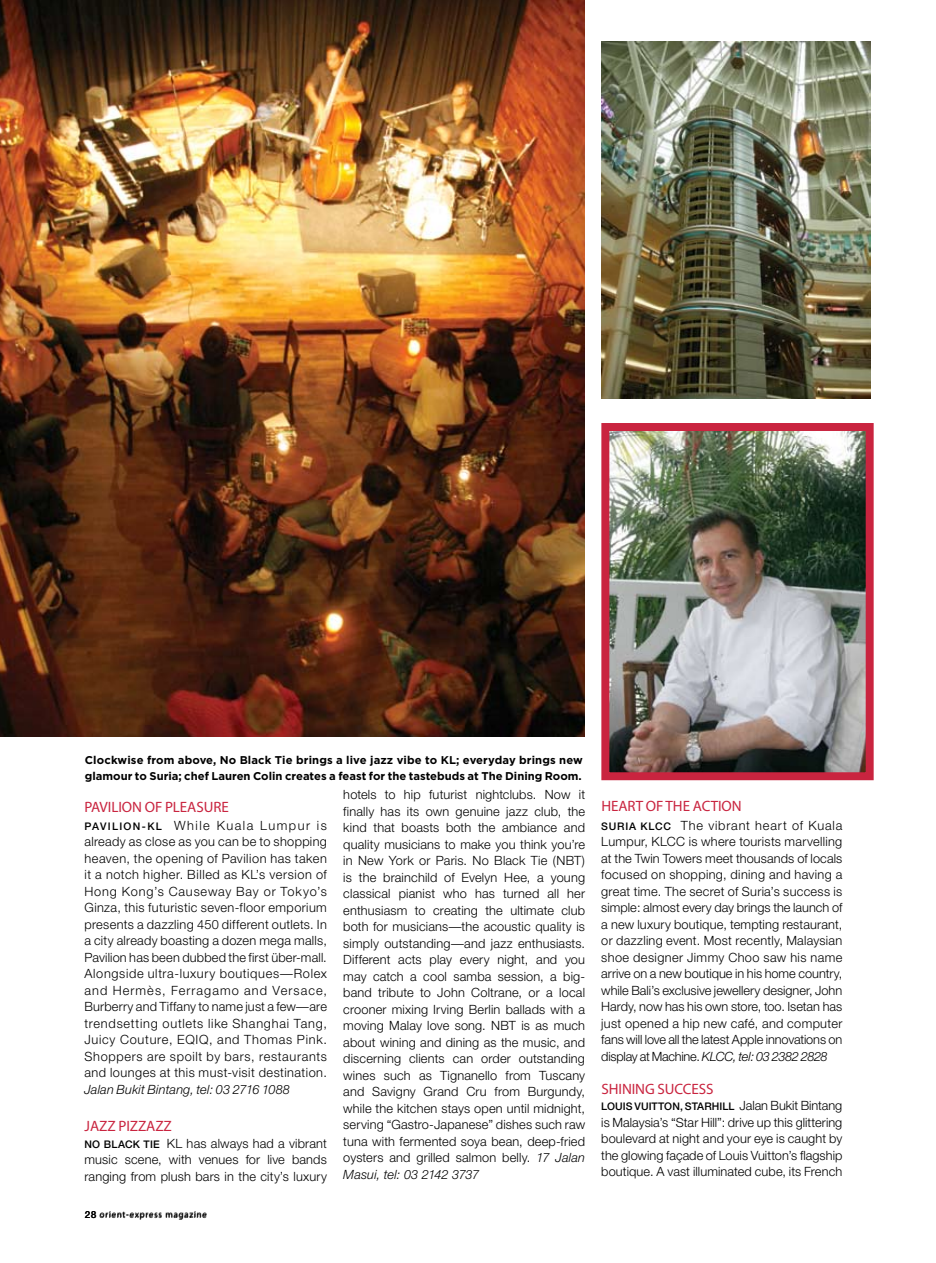
<style>
.page{position:relative;width:936px;height:1263px;background:#fff}
.page>*{position:absolute;margin:0;border:0;box-sizing:border-box;transform-origin:0 0}
.t1{font:15px "Myriad Pro";letter-spacing:-.005em;color:#c9243f}
.t2{font:300 12.75px/16.5px "Helvetica Neue";letter-spacing:.01em;color:#000;text-align:justify}
.t3{font:italic 300 12.75px "Helvetica Neue";letter-spacing:.01em;color:#000}
.t4{font:700 11.25px/16.5px "Gotham";color:#000}
.t5{font:500 10.5px "Helvetica Neue";letter-spacing:.005em;color:#000}
.t6{font:9px "Myriad Pro";letter-spacing:.075em;color:#000}
.s1{font-weight:500;font-size:10.5px}
.s2{font-style:italic}
.s3{font-weight:300;font-size:12.75px}
.s4{font-family:"Helvetica Neue";font-weight:500;font-size:9.75px}
</style>
<div class="page">
<img style="left:0;top:0;width:584px;height:737px">
<img style="left:601px;top:41px;width:269px;height:358px">
<img style="left:610px;top:432px;width:254px;height:339px">
<div style="left:601px;top:423px;width:272px;height:357px;border:8px solid #c9243f"></div>
<p class="t4" style="left:85px;top:751px;width:499px">Clockwise from above, No Black Tie brings a live jazz vibe to KL; everyday brings new glamour to Suria; chef Lauren Colin creates a feast for the tastebuds at The Dining Room.</p>
<p class="t1" style="left:85px;top:797px;width:146px">PAVILION OF PLEASURE</p>
<p class="t2" style="left:84px;top:816px;width:244px"><span class="s1">PAVILION-KL</span> While Kuala Lumpur is already as close as you can be to shopping heaven, the opening of Pavilion has taken it a notch higher. Billed as KL’s version of Hong Kong’s Causeway Bay or Tokyo’s Ginza, this futuristic seven-floor emporium presents a dazzling 450 different outlets. In a city already boasting a dozen mega malls, Pavilion has been dubbed the first über-mall.<br>Alongside ultra-luxury boutiques—Rolex and Hermès, Ferragamo and Versace, Burberry and Tiffany to name just a few—are trendsetting outlets like Shanghai Tang, Juicy Couture, EQIQ, and Thomas Pink.<br>Shoppers are spoilt by bars, restaurants and lounges at this must-visit destination.</p>
<p class="t3" style="left:84px;top:1081px;width:207px">Jalan Bukit Bintang, tel: 03 2716 1088</p>
<p class="t1" style="left:85px;top:1117px;width:89px">JAZZ PIZZAZZ</p>
<p class="t2" style="left:84px;top:1134px;width:244px"><span class="s1">NO BLACK TIE</span> KL has always had a vibrant music scene, with venues for live bands ranging from plush bars in the city’s luxury</p>
<p class="t2" style="left:343px;top:786px;width:243px">hotels to hip futurist nightclubs. Now it finally has its own genuine jazz club, the kind that boasts both the ambiance and quality musicians to make you think you’re in New York or Paris. No Black Tie (NBT) is the brainchild of Evelyn Hee, a young classical pianist who has turned all her enthusiasm to creating the ultimate club both for musicians—the acoustic quality is simply outstanding—and jazz enthusiasts.<br>Different acts play every night, and you may catch a cool samba session, a big&shy;band tribute to John Coltrane, or a local crooner mixing Irving Berlin ballads with a moving Malay love song. NBT is as much about wining and dining as the music, and discerning clients can order outstanding wines such as Tignanello from Tuscany and Savigny Grand Cru from Burgundy, while the kitchen stays open until midnight, serving “Gastro-Japanese” dishes such raw tuna with fermented soya bean, deep-fried oysters and grilled salmon belly. <span class="s2">17 Jalan Masui, tel: 03 2142 3737</span></p>
<p class="t1" style="left:601px;top:797px;width:142px">HEART OF THE ACTION</p>
<p class="t2" style="left:601px;top:816px;width:242px"><span class="s1">SURIA KLCC</span> The vibrant heart of Kuala Lumpur, KLCC is where tourists marvelling at the Twin Towers meet thousands of locals focused on shopping, dining and having a great time. The secret of Suria’s success is simple: almost every day brings the launch of a new luxury boutique, tempting restaurant, or dazzling event. Most recently, Malaysian shoe designer Jimmy Choo saw his name arrive on a new boutique in his home country, while Bali’s exclusive jewellery designer, John Hardy, now has his own store, too. Isetan has just opened a hip new café, and computer fans will love all the latest Apple innovations on display at Machine. <span class="s2">KLCC, tel: 03 2382 2828</span></p>
<p class="t1" style="left:601px;top:1079px;width:113px">SHINING SUCCESS</p>
<p class="t5" style="left:601px;top:1100px;width:242px">LOUIS VUITTON, STARHILL <span class="s3">Jalan Bukit Bintang</span></p>
<p class="t2" style="left:601px;top:1113px;width:242px">is Malaysia’s “Star Hill”: drive up this glittering boulevard at night and your eye is caught by the glowing façade of Louis Vuitton’s flagship boutique. A vast illuminated cube, its French</p>
<p class="t6" style="left:85px;top:1209px;width:124px"><span class="s4">28</span> orient-express magazine</p>
</div>
